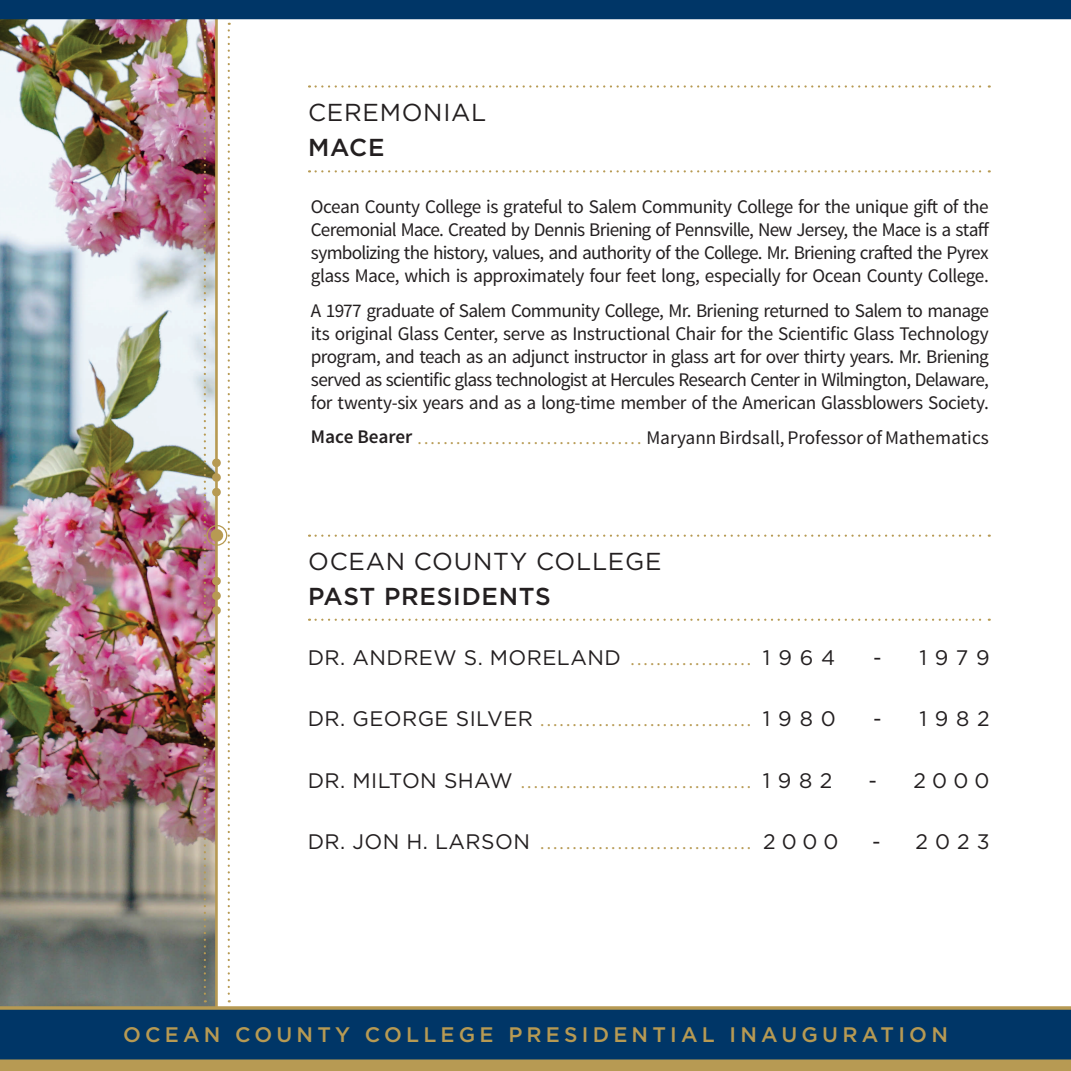
<style>
.page{position:relative;width:1071px;height:1071px;background:#fff}
.page>*{position:absolute;margin:0;border:0;box-sizing:border-box;transform-origin:0 0}
.t1{font:24.5px "Gotham";letter-spacing:.03em;color:#231f20}
.t2{font:500 24.5px "Gotham";letter-spacing:.03em;color:#231f20}
.t3{font:21px "Gotham";letter-spacing:.02em;color:#231f20}
.t4{font:500 21px "Gotham";letter-spacing:.2em;color:#b79a53}
.t5{font:19.25px/22.9px "Source Sans Pro";letter-spacing:-.02em;color:#231f20;text-align:justify}
.t6{font:19.25px "Source Sans Pro";color:#231f20}
.t7{font:17.5px "Source Sans Pro";color:#b79a53}
.s1{font-weight:600}
.s2{font-size:17.5px;color:#b79a53}
.s3{font-family:"Source Sans Pro";font-size:17.5px;color:#b79a53}
.s4{font-family:"Gotham";font-size:21px;color:#231f20}
</style>
<div class="page">
<img style="left:0;top:19px;width:204px;height:987px">
<img style="left:204px;top:19px;width:26px;height:987px">
<svg style="left:316px;top:170px;width:674px;height:2px"></svg>
<svg style="left:316px;top:619px;width:674px;height:2px"></svg>
<svg style="left:316px;top:535px;width:674px;height:2px"></svg>
<svg style="left:316px;top:85px;width:674px;height:3px"></svg>
<div style="left:0;top:1009px;width:1071px;height:62px;background:#003667"></div>
<svg style="left:0;top:1006px;width:1071px;height:4px;background:#ad985c"></svg>
<div style="left:0;top:0;width:1071px;height:19px;background:#003667"></div>
<div style="left:0;top:1059px;width:1071px;height:12px;background:#b79a53"></div>
<p class="t1" style="left:308px;top:97px;width:180px">CEREMONIAL</p>
<p class="t2" style="left:308px;top:131px;width:78px">MACE</p>
<p class="t5" style="left:311px;top:196px;width:680px">Ocean County College is grateful to Salem Community College for the unique gift of the Ceremonial Mace. Created by Dennis Briening of Pennsville, New Jersey, the Mace is a staff symbolizing the history, values, and authority of the College. Mr. Briening crafted the Pyrex glass Mace, which is approximately four feet long, especially for Ocean County College.</p>
<p class="t5" style="left:311px;top:299px;width:680px">A 1977 graduate of Salem Community College, Mr. Briening returned to Salem to manage its original Glass Center, serve as Instructional Chair for the Scientific Glass Technology program, and teach as an adjunct instructor in glass art for over thirty years. Mr. Briening served as scientific glass technologist at Hercules Research Center in Wilmington, Delaware, for twenty-six years and as a long-time member of the American Glassblowers Society.</p>
<p class="t6" style="left:311px;top:425px;width:679px"><span class="s1">Mace Bearer</span> <span class="s2">...................................</span> Maryann Birdsall, Professor of Mathematics</p>
<p class="t1" style="left:308px;top:546px;width:355px">OCEAN COUNTY COLLEGE</p>
<p class="t2" style="left:308px;top:580px;width:244px">PAST PRESIDENTS</p>
<p class="t3" style="left:308px;top:644px;width:529px">DR. ANDREW S. MORELAND <span class="s3">...................</span> 1 9 6 4</p>
<p class="t3" style="left:873px;top:644px;width:118px">- 1979</p>
<p class="t7" style="left:308px;top:710px;width:529px"><span class="s4">DR. GEORGE SILVER</span> ................................. <span class="s4">1 9 8 0</span></p>
<p class="t3" style="left:873px;top:705px;width:118px">- 1982</p>
<p class="t7" style="left:308px;top:771px;width:526px"><span class="s4">DR. MILTON SHAW</span> .................................... <span class="s4">1 9 8 2</span></p>
<p class="t3" style="left:869px;top:767px;width:123px">- 2000</p>
<p class="t7" style="left:308px;top:832px;width:532px"><span class="s4">DR. JON H. LARSON</span> ................................. <span class="s4">2 0 0 0</span></p>
<p class="t3" style="left:872px;top:828px;width:119px">- 2023</p>
<p class="t4" style="left:123px;top:1020px;width:826px">OCEAN COUNTY COLLEGE PRESIDENTIAL INAUGURATION</p>
</div>
